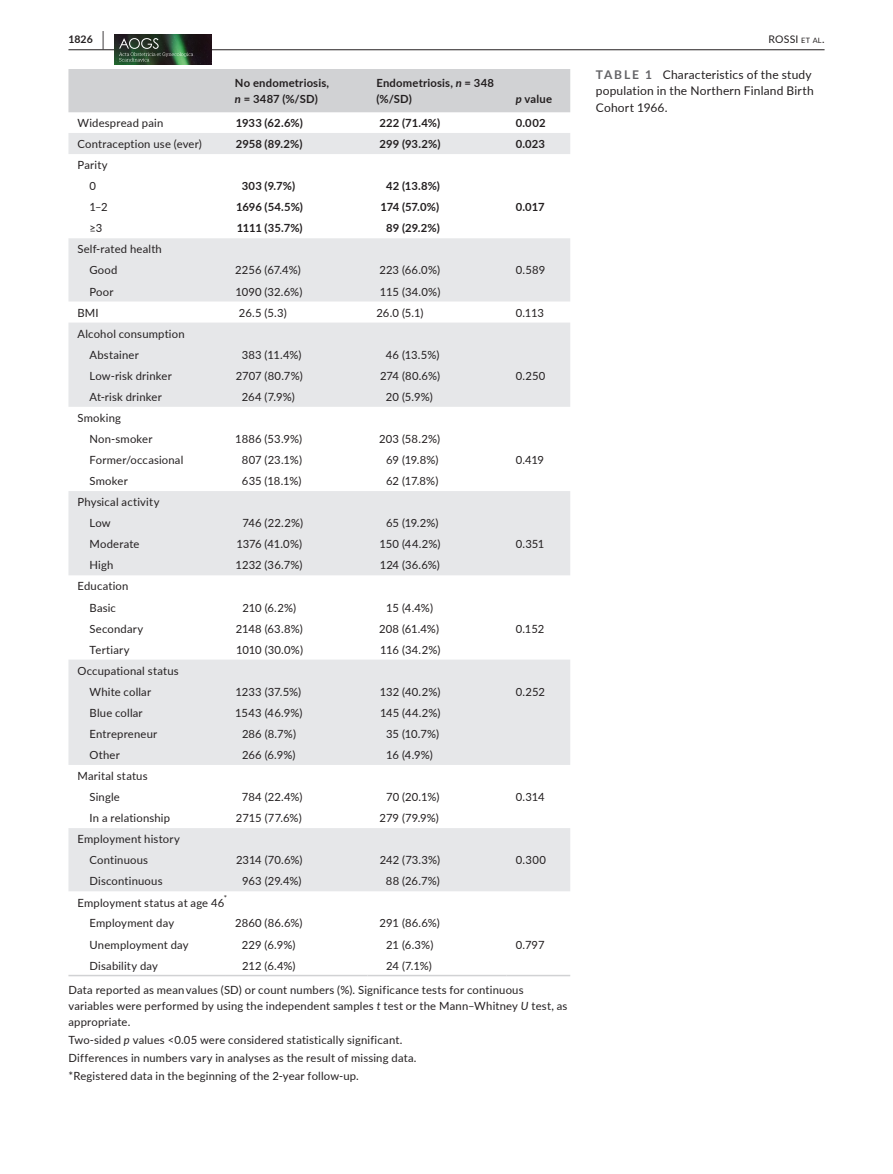
<style>
.page{position:relative;width:893px;height:1174px;background:#fff}
.page>*{position:absolute;margin:0;border:0;box-sizing:border-box;transform-origin:0 0}
.t1{font:12px/16.5px "Lato";letter-spacing:.015em;color:#231f20}
.t2{font:11.25px/21px "Lato";letter-spacing:.015em;color:#231f20}
.t3{font:700 11.25px/15.8px "Lato";letter-spacing:.015em;color:#231f20}
.t4{font:10.5px "Lato";letter-spacing:.015em;color:#231f20}
.t5{font:700 10.5px "Lato";color:#231f20}
.t6{font:7.8px "Lato";color:#231f20}
.s1{font-size:19.5px}
.s2{font-size:7.35px}
.s3{font-style:italic}
.s4{font-weight:700;color:#636366}
</style>
<div class="page">
<hr style="left:68px;top:49px;width:756px;height:1px;background:#231f20">
<img style="left:114px;top:35px;width:97px;height:30px">
<svg style="left:119px;top:38px;width:74px;height:24px;background:#3f5944"></svg>
<div style="left:68px;top:69px;width:502px;height:43px;background:#d1d2d4"></div>
<svg style="left:68px;top:133px;width:502px;height:758px;fill:#e6e7e9"></svg>
<hr style="left:68px;top:974px;width:158px;height:2px;background:#d1d2d4">
<hr style="left:226px;top:974px;width:141px;height:2px;background:#d1d2d4">
<hr style="left:367px;top:974px;width:140px;height:2px;background:#d1d2d4">
<hr style="left:507px;top:974px;width:63px;height:2px;background:#d1d2d4">
<p class="t5" style="left:68px;top:31px;width:37px">1826 <span class="s1">|</span></p>
<p class="t4" style="left:769px;top:31px;width:57px">ROSSI <span class="s2">et al</span>.</p>
<p class="t3" style="left:235px;top:75px;width:96px">No endometriosis, <span class="s3">n</span> = 3487 (%/SD)</p>
<p class="t3" style="left:376px;top:75px;width:119px">Endometriosis, <span class="s3">n</span> = 348 (%/SD)</p>
<p class="t1" style="left:596px;top:66px;width:219px"><span class="s4">TABLE 1</span> Characteristics of the study population in the Northern Finland Birth<br>Cohort 1966.</p>
<p class="t3" style="left:516px;top:91px;width:38px"><span class="s3">p</span> value</p>
<p class="t2" style="left:77px;top:112px;width:87px">Widespread pain</p>
<p class="t3" style="left:236px;top:114px;width:68px">1933 (62.6%)</p>
<p class="t3" style="left:379px;top:114px;width:62px">222 (71.4%)</p>
<p class="t3" style="left:516px;top:114px;width:31px">0.002</p>
<p class="t2" style="left:77px;top:133px;width:126px">Contraception use (ever)</p>
<p class="t3" style="left:236px;top:136px;width:68px">2958 (89.2%)</p>
<p class="t3" style="left:379px;top:136px;width:63px">299 (93.2%)</p>
<p class="t3" style="left:516px;top:136px;width:31px">0.023</p>
<p class="t2" style="left:77px;top:154px;width:32px;text-align:center">Parity<br>0</p>
<p class="t3" style="left:242px;top:178px;width:55px">303 (9.7%)</p>
<p class="t3" style="left:386px;top:178px;width:55px">42 (13.8%)</p>
<p class="t2" style="left:89px;top:196px;width:20px">1–2</p>
<p class="t3" style="left:236px;top:199px;width:68px">1696 (54.5%)</p>
<p class="t3" style="left:380px;top:199px;width:60px">174 (57.0%)</p>
<p class="t3" style="left:516px;top:199px;width:30px">0.017</p>
<p class="t2" style="left:89px;top:217px;width:14px">≥3</p>
<p class="t3" style="left:237px;top:220px;width:67px">1111 (35.7%)</p>
<p class="t3" style="left:386px;top:220px;width:55px">89 (29.2%)</p>
<p class="t2" style="left:89px;top:238px;width:74px;text-indent:-12px">Self-rated health<br>Good</p>
<p class="t2" style="left:235px;top:259px;width:67px">2256 (67.4%)</p>
<p class="t2" style="left:379px;top:259px;width:62px">223 (66.0%)</p>
<p class="t2" style="left:516px;top:259px;width:31px">0.589</p>
<p class="t2" style="left:89px;top:280px;width:26px">Poor</p>
<p class="t2" style="left:235px;top:280px;width:68px">1090 (32.6%)</p>
<p class="t2" style="left:380px;top:280px;width:62px">115 (34.0%)</p>
<p class="t2" style="left:77px;top:301px;width:23px">BMI</p>
<p class="t2" style="left:239px;top:301px;width:49px">26.5 (5.3)</p>
<p class="t2" style="left:376px;top:301px;width:49px">26.0 (5.1)</p>
<p class="t2" style="left:516px;top:301px;width:30px">0.113</p>
<p class="t2" style="left:89px;top:322px;width:97px;text-indent:-12px">Alcohol consumption<br>Abstainer</p>
<p class="t2" style="left:242px;top:344px;width:61px">383 (11.4%)</p>
<p class="t2" style="left:386px;top:344px;width:55px">46 (13.5%)</p>
<p class="t2" style="left:89px;top:365px;width:84px">Low-risk drinker</p>
<p class="t2" style="left:236px;top:365px;width:68px">2707 (80.7%)</p>
<p class="t2" style="left:380px;top:365px;width:61px">274 (80.6%)</p>
<p class="t2" style="left:516px;top:365px;width:31px">0.250</p>
<p class="t2" style="left:89px;top:386px;width:74px">At-risk drinker</p>
<p class="t2" style="left:242px;top:386px;width:54px">264 (7.9%)</p>
<p class="t2" style="left:386px;top:386px;width:48px">20 (5.9%)</p>
<p class="t2" style="left:89px;top:407px;width:65px;text-indent:-12px">Smoking<br>Non-smoker</p>
<p class="t2" style="left:235px;top:428px;width:68px">1886 (53.9%)</p>
<p class="t2" style="left:379px;top:428px;width:63px">203 (58.2%)</p>
<p class="t2" style="left:89px;top:449px;width:95px">Former/occasional</p>
<p class="t2" style="left:242px;top:449px;width:62px">807 (23.1%)</p>
<p class="t2" style="left:386px;top:449px;width:54px">69 (19.8%)</p>
<p class="t2" style="left:516px;top:449px;width:30px">0.419</p>
<p class="t2" style="left:89px;top:470px;width:40px">Smoker</p>
<p class="t2" style="left:242px;top:470px;width:61px">635 (18.1%)</p>
<p class="t2" style="left:386px;top:470px;width:54px">62 (17.8%)</p>
<p class="t2" style="left:89px;top:491px;width:71px;text-indent:-12px">Physical activity<br>Low</p>
<p class="t2" style="left:242px;top:512px;width:62px">746 (22.2%)</p>
<p class="t2" style="left:386px;top:512px;width:54px">65 (19.2%)</p>
<p class="t2" style="left:89px;top:533px;width:52px">Moderate</p>
<p class="t2" style="left:236px;top:533px;width:67px">1376 (41.0%)</p>
<p class="t2" style="left:379px;top:533px;width:63px">150 (44.2%)</p>
<p class="t2" style="left:516px;top:533px;width:30px">0.351</p>
<p class="t2" style="left:89px;top:554px;width:25px">High</p>
<p class="t2" style="left:236px;top:554px;width:69px">1232 (36.7%)</p>
<p class="t2" style="left:380px;top:554px;width:62px">124 (36.6%)</p>
<p class="t2" style="left:77px;top:575px;width:52px;text-align:center">Education<br>Basic</p>
<p class="t2" style="left:242px;top:596px;width:55px">210 (6.2%)</p>
<p class="t2" style="left:386px;top:596px;width:48px">15 (4.4%)</p>
<p class="t2" style="left:89px;top:617px;width:55px">Secondary</p>
<p class="t2" style="left:236px;top:617px;width:69px">2148 (63.8%)</p>
<p class="t2" style="left:379px;top:617px;width:61px">208 (61.4%)</p>
<p class="t2" style="left:516px;top:617px;width:30px">0.152</p>
<p class="t2" style="left:89px;top:638px;width:42px">Tertiary</p>
<p class="t2" style="left:236px;top:638px;width:68px">1010 (30.0%)</p>
<p class="t2" style="left:380px;top:638px;width:62px">116 (34.2%)</p>
<p class="t2" style="left:89px;top:659px;width:91px;text-indent:-12px">Occupational status<br>White collar</p>
<p class="t2" style="left:235px;top:680px;width:67px">1233 (37.5%)</p>
<p class="t2" style="left:380px;top:680px;width:62px">132 (40.2%)</p>
<p class="t2" style="left:516px;top:680px;width:31px">0.252</p>
<p class="t2" style="left:90px;top:702px;width:55px">Blue collar</p>
<p class="t2" style="left:235px;top:702px;width:69px">1543 (46.9%)</p>
<p class="t2" style="left:380px;top:702px;width:62px">145 (44.2%)</p>
<p class="t2" style="left:90px;top:723px;width:69px">Entrepreneur</p>
<p class="t2" style="left:242px;top:723px;width:56px">286 (8.7%)</p>
<p class="t2" style="left:386px;top:723px;width:55px">35 (10.7%)</p>
<p class="t2" style="left:89px;top:744px;width:32px">Other</p>
<p class="t2" style="left:242px;top:744px;width:55px">266 (6.9%)</p>
<p class="t2" style="left:386px;top:744px;width:48px">16 (4.9%)</p>
<p class="t2" style="left:89px;top:765px;width:60px;text-indent:-12px">Marital status<br>Single</p>
<p class="t2" style="left:242px;top:786px;width:62px">784 (22.4%)</p>
<p class="t2" style="left:386px;top:786px;width:55px">70 (20.1%)</p>
<p class="t2" style="left:516px;top:786px;width:30px">0.314</p>
<p class="t2" style="left:90px;top:807px;width:82px">In a relationship</p>
<p class="t2" style="left:236px;top:807px;width:67px">2715 (77.6%)</p>
<p class="t2" style="left:380px;top:807px;width:61px">279 (79.9%)</p>
<p class="t2" style="left:90px;top:828px;width:92px;text-indent:-12px">Employment history<br>Continuous</p>
<p class="t2" style="left:236px;top:849px;width:68px">2314 (70.6%)</p>
<p class="t2" style="left:380px;top:849px;width:62px">242 (73.3%)</p>
<p class="t2" style="left:516px;top:849px;width:32px">0.300</p>
<p class="t2" style="left:90px;top:870px;width:75px">Discontinuous</p>
<p class="t2" style="left:242px;top:870px;width:61px">963 (29.4%)</p>
<p class="t2" style="left:386px;top:870px;width:56px">88 (26.7%)</p>
<p class="t2" style="left:78px;top:891px;width:148px">Employment status at age 46</p>
<p class="t6" style="left:224px;top:893px;width:5px">*</p>
<p class="t2" style="left:89px;top:912px;width:86px">Employment day</p>
<p class="t2" style="left:235px;top:912px;width:69px">2860 (86.6%)</p>
<p class="t2" style="left:379px;top:912px;width:62px">291 (86.6%)</p>
<p class="t2" style="left:89px;top:933px;width:101px">Unemployment day</p>
<p class="t2" style="left:242px;top:933px;width:55px">229 (6.9%)</p>
<p class="t2" style="left:386px;top:933px;width:49px">21 (6.3%)</p>
<p class="t2" style="left:516px;top:933px;width:30px">0.797</p>
<p class="t2" style="left:89px;top:954px;width:70px">Disability day</p>
<p class="t2" style="left:242px;top:954px;width:55px">212 (6.4%)</p>
<p class="t2" style="left:386px;top:954px;width:47px">24 (7.1%)</p>
<p class="t2" style="left:68px;top:982px;width:500px;line-height:15.8px">Data reported as mean values (SD) or count numbers (%). Significance tests for continuous variables were performed by using the independent samples <span class="s3">t</span> test or the Mann–Whitney <span class="s3">U</span> test, as appropriate.</p>
<p class="t2" style="left:68px;top:1030px;width:350px;line-height:18px">Two-sided <span class="s3">p</span> values &lt;0.05 were considered statistically significant.<br>Differences in numbers vary in analyses as the result of missing data. *Registered data in the beginning of the 2-year follow-up.</p>
</div>
